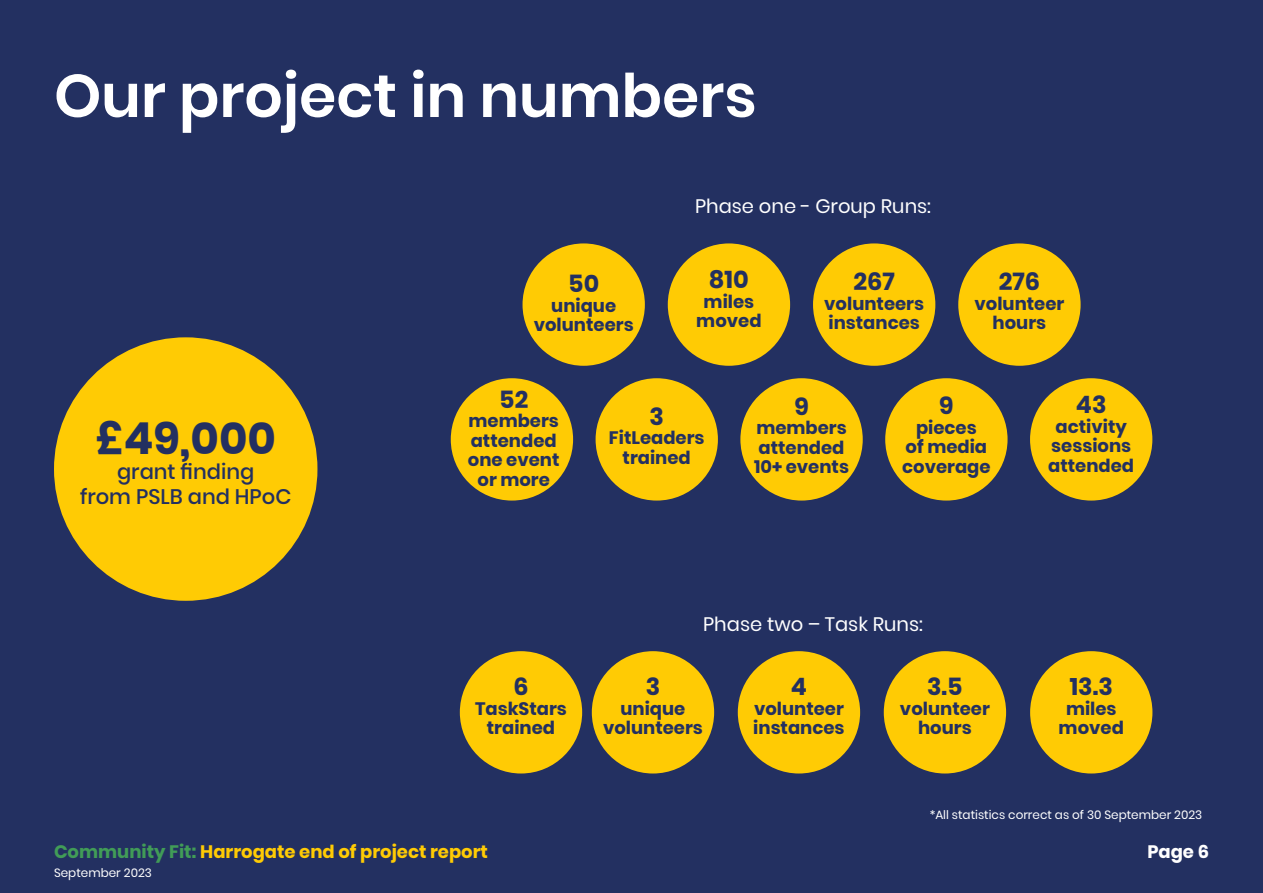
<style>
.page{position:relative;width:1263px;height:893px;background:#233061}
.page>*{position:absolute;margin:0;border:0;box-sizing:border-box;transform-origin:0 0}
.t1{font:600 60px "Poppins";color:#fff}
.t2{font:700 44.1px "Poppins";color:#233061}
.t3{font:700 24.3px "Poppins";color:#233061}
.t4{font:700 24px "Poppins";color:#233061}
.t5{font:500 21px/25.2px "Poppins";color:#233061;text-align:center}
.t6{font:19.5px "Poppins";color:#fff}
.t7{font:700 18px/19.5px "Poppins";color:#233061;text-align:center}
.t8{font:700 18px "Poppins";color:#ffcb04}
.t9{font:700 18px "Poppins";color:#fff}
.t10{font:12px "Poppins";color:#fff}
.s1{color:#419c57}
</style>
<div class="page">
<div style="left:54px;top:337px;width:263px;height:264px;background:#ffcb04;border-radius:50%"></div>
<div style="left:522px;top:243px;width:123px;height:123px;background:#ffcb04;border-radius:50%"></div>
<div style="left:813px;top:243px;width:122px;height:123px;background:#ffcb04;border-radius:50%"></div>
<div style="left:668px;top:243px;width:122px;height:123px;background:#ffcb04;border-radius:50%"></div>
<div style="left:958px;top:243px;width:122px;height:123px;background:#ffcb04;border-radius:50%"></div>
<div style="left:592px;top:651px;width:122px;height:122px;background:#ffcb04;border-radius:50%"></div>
<div style="left:1030px;top:651px;width:122px;height:122px;background:#ffcb04;border-radius:50%"></div>
<div style="left:738px;top:651px;width:122px;height:122px;background:#ffcb04;border-radius:50%"></div>
<div style="left:884px;top:651px;width:122px;height:122px;background:#ffcb04;border-radius:50%"></div>
<div style="left:460px;top:651px;width:122px;height:122px;background:#ffcb04;border-radius:50%"></div>
<div style="left:1030px;top:378px;width:122px;height:123px;background:#ffcb04;border-radius:50%"></div>
<div style="left:885px;top:378px;width:122px;height:123px;background:#ffcb04;border-radius:50%"></div>
<div style="left:596px;top:378px;width:122px;height:123px;background:#ffcb04;border-radius:50%"></div>
<div style="left:451px;top:378px;width:122px;height:123px;background:#ffcb04;border-radius:50%"></div>
<div style="left:740px;top:378px;width:123px;height:123px;background:#ffcb04;border-radius:50%"></div>
<h1 class="t1" style="left:54px;top:61px;width:704px">Our project in numbers</h1>
<h2 class="t2" style="left:95px;top:413px;width:182px">£49,000</h2>
<p class="t5" style="left:80px;top:459px;width:213px">grant finding<br>from PSLB and HPoC</p>
<h3 class="t4" style="left:568px;top:270px;width:32px">50</h3>
<p class="t7" style="left:534px;top:296px;width:101px">unique volunteers</p>
<p class="t6" style="left:695px;top:194px;width:237px">Phase one - Group Runs:</p>
<h3 class="t3" style="left:709px;top:265px;width:41px">810</h3>
<p class="t7" style="left:696px;top:292px;width:67px">miles moved</p>
<h3 class="t3" style="left:853px;top:268px;width:43px">267</h3>
<p class="t7" style="left:824px;top:294px;width:101px;text-align:left">volunteers instances</p>
<h3 class="t3" style="left:999px;top:268px;width:43px">276</h3>
<p class="t7" style="left:974px;top:294px;width:91px">volunteer hours</p>
<h3 class="t4" style="left:499px;top:385px;width:31px">52</h3>
<p class="t7" style="left:468px;top:411px;width:93px">members attended one event or more</p>
<h3 class="t4" style="left:649px;top:403px;width:16px">3</h3>
<p class="t7" style="left:609px;top:428px;width:97px">FitLeaders trained</p>
<h3 class="t4" style="left:794px;top:392px;width:16px">9</h3>
<p class="t7" style="left:754px;top:418px;width:96px;text-align:left">members attended<br>10+ events</p>
<h3 class="t4" style="left:939px;top:392px;width:16px">9</h3>
<p class="t7" style="left:902px;top:418px;width:90px">pieces<br>of media coverage</p>
<h3 class="t4" style="left:1076px;top:391px;width:32px">43</h3>
<p class="t7" style="left:1048px;top:417px;width:87px">activity sessions attended</p>
<h3 class="t4" style="left:513px;top:673px;width:17px">6</h3>
<p class="t7" style="left:475px;top:699px;width:93px">TaskStars trained</p>
<p class="t6" style="left:703px;top:613px;width:221px">Phase two – Task Runs:</p>
<h3 class="t4" style="left:646px;top:673px;width:16px">3</h3>
<p class="t7" style="left:603px;top:699px;width:101px">unique volunteers</p>
<h3 class="t4" style="left:791px;top:673px;width:18px">4</h3>
<p class="t7" style="left:753px;top:699px;width:93px;text-align:left">volunteer instances</p>
<h3 class="t4" style="left:927px;top:673px;width:37px">3.5</h3>
<p class="t7" style="left:900px;top:699px;width:91px">volunteer hours</p>
<h3 class="t4" style="left:1070px;top:673px;width:45px">13.3</h3>
<p class="t7" style="left:1059px;top:699px;width:67px">miles moved</p>
<p class="t10" style="left:930px;top:808px;width:274px">*All statistics correct as of 30 September 2023</p>
<p class="t8" style="left:54px;top:841px;width:435px"><span class="s1">Community Fit:</span> Harrogate end of project report</p>
<p class="t10" style="left:54px;top:866px;width:99px">September 2023</p>
<p class="t9" style="left:1147px;top:841px;width:63px">Page 6</p>
</div>
